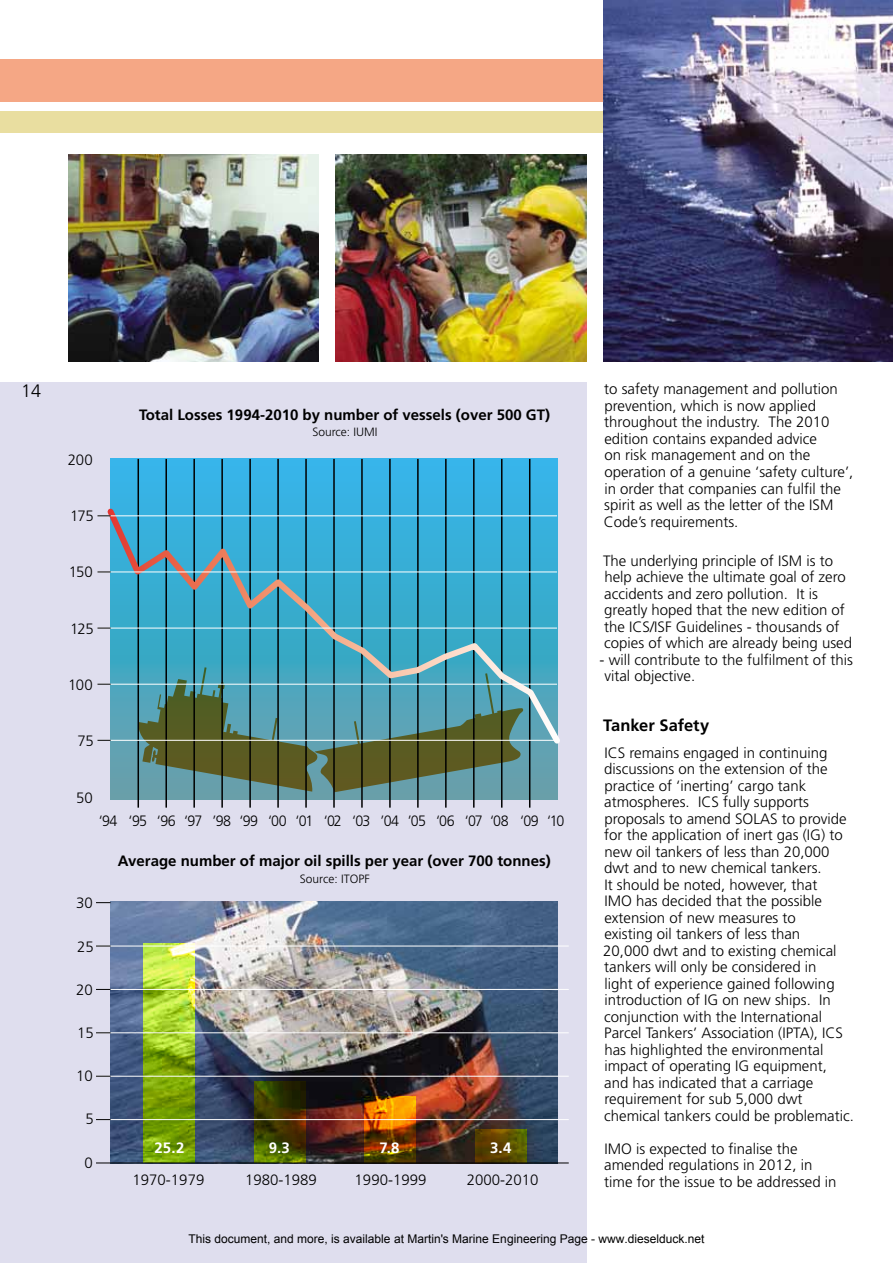
<style>
.page{position:relative;width:893px;height:1263px;background:#fff}
.page>*{position:absolute;margin:0;border:0;box-sizing:border-box;transform-origin:0 0}
.t1{font:300 18px "Frutiger";color:#000}
.t2{font:700 16.5px "Frutiger";color:#000}
.t3{font:300 15px/16.5px "Frutiger";color:#000}
.t4{font:700 15px "Frutiger";color:#000}
.t5{font:300 15px "Frutiger";letter-spacing:-.04em;color:#000;scale:.95 1}
.t6{font:700 15px "Frutiger";color:#fff}
.t7{font:12px "Arial";color:#000}
.t8{font:300 12px "Frutiger";color:#000}
</style>
<div class="page">
<img style="left:336px;top:154px;width:251px;height:207px">
<img style="left:68px;top:154px;width:251px;height:207px">
<div style="left:0;top:383px;width:587px;height:880px;background:#dfdeee"></div>
<svg style="left:111px;top:459px;width:446px;height:340px;background:#41add8"></svg>
<hr style="left:138px;top:460px;width:1px;height:347px;background:#000">
<hr style="left:165px;top:460px;width:2px;height:347px;background:#000">
<hr style="left:193px;top:460px;width:2px;height:347px;background:#000">
<hr style="left:221px;top:460px;width:2px;height:347px;background:#000">
<hr style="left:249px;top:460px;width:2px;height:347px;background:#000">
<hr style="left:277px;top:460px;width:2px;height:347px;background:#000">
<hr style="left:305px;top:460px;width:2px;height:347px;background:#000">
<hr style="left:333px;top:460px;width:2px;height:347px;background:#000">
<hr style="left:361px;top:460px;width:2px;height:347px;background:#000">
<hr style="left:389px;top:460px;width:2px;height:347px;background:#000">
<hr style="left:417px;top:460px;width:2px;height:347px;background:#000">
<hr style="left:445px;top:460px;width:2px;height:347px;background:#000">
<hr style="left:473px;top:460px;width:2px;height:347px;background:#000">
<hr style="left:501px;top:460px;width:1px;height:347px;background:#000">
<hr style="left:529px;top:460px;width:1px;height:347px;background:#000">
<svg style="left:137px;top:749px;width:388px;height:43px;background:#566950"></svg>
<svg style="left:103px;top:504px;width:457px;height:245px;background:#479eb4"></svg>
<img style="left:111px;top:902px;width:446px;height:260px">
<svg style="left:144px;top:944px;width:51px;height:218px;background:#99bf24"></svg>
<svg style="left:475px;top:1129px;width:51px;height:33px;background:#5d4a00"></svg>
<svg style="left:254px;top:1082px;width:51px;height:80px;background:#3f4100"></svg>
<svg style="left:365px;top:1096px;width:51px;height:66px;background:#a65d00"></svg>
<svg style="left:96px;top:902px;width:15px;height:1px"></svg>
<hr style="left:96px;top:946px;width:473px;height:1px;background:#fff">
<hr style="left:96px;top:989px;width:473px;height:1px;background:#fff">
<hr style="left:96px;top:1032px;width:473px;height:1px;background:#fff">
<hr style="left:96px;top:1076px;width:473px;height:1px;background:#fff">
<hr style="left:96px;top:1119px;width:473px;height:1px;background:#fff">
<hr style="left:96px;top:1162px;width:473px;height:1px;background:#000">
<svg style="left:96px;top:946px;width:15px;height:1px"></svg>
<svg style="left:96px;top:989px;width:15px;height:1px"></svg>
<svg style="left:96px;top:1032px;width:15px;height:1px"></svg>
<svg style="left:96px;top:1076px;width:15px;height:1px"></svg>
<svg style="left:96px;top:1119px;width:15px;height:1px"></svg>
<hr style="left:97px;top:515px;width:460px;height:1px;background:#fff">
<svg style="left:97px;top:515px;width:14px;height:1px"></svg>
<hr style="left:97px;top:572px;width:460px;height:1px;background:#fff">
<svg style="left:97px;top:572px;width:14px;height:1px"></svg>
<hr style="left:97px;top:684px;width:460px;height:1px;background:#fff">
<svg style="left:97px;top:684px;width:14px;height:1px"></svg>
<hr style="left:97px;top:740px;width:460px;height:1px;background:#fff">
<svg style="left:97px;top:740px;width:14px;height:1px"></svg>
<hr style="left:97px;top:628px;width:460px;height:1px;background:#fff">
<svg style="left:97px;top:628px;width:14px;height:1px"></svg>
<div style="left:0;top:60px;width:893px;height:42px;background:#f5a785"></div>
<div style="left:0;top:112px;width:893px;height:21px;background:#e9dea0"></div>
<img style="left:604px;top:0;width:289px;height:361px">
<p class="t1" style="left:21px;top:380px;width:22px">14</p>
<p class="t3" style="left:68px;top:451px;width:27px">200</p>
<p class="t3" style="left:70px;top:507px;width:25px">175</p>
<p class="t3" style="left:69px;top:564px;width:26px">150</p>
<p class="t3" style="left:70px;top:620px;width:25px">125</p>
<p class="t3" style="left:68px;top:676px;width:26px">100</p>
<p class="t3" style="left:77px;top:733px;width:18px">75</p>
<p class="t3" style="left:76px;top:789px;width:18px">50</p>
<p class="t4" style="left:139px;top:406px;width:412px">Total Losses 1994-2010 by number of vessels (over 500 GT)</p>
<p class="t8" style="left:312px;top:425px;width:67px">Source: IUMI</p>
<p class="t5" style="left:99px;top:812px;width:492px">‘94 ‘95 ‘96 ‘97 ’98 ‘99 ‘00 ‘01 ‘02 ‘03 ’04 ’05 ‘06 ‘07 ‘08 ‘09 ‘10</p>
<p class="t3" style="left:76px;top:895px;width:18px">30</p>
<p class="t3" style="left:77px;top:938px;width:18px">25</p>
<p class="t3" style="left:76px;top:981px;width:18px">20</p>
<p class="t3" style="left:77px;top:1024px;width:18px">15</p>
<p class="t3" style="left:76px;top:1068px;width:18px">10</p>
<p class="t3" style="left:85px;top:1111px;width:10px">5</p>
<p class="t3" style="left:85px;top:1154px;width:10px">0</p>
<p class="t4" style="left:118px;top:852px;width:435px">Average number of major oil spills per year (over 700 tonnes)</p>
<p class="t8" style="left:300px;top:872px;width:71px">Source: ITOPF</p>
<p class="t6" style="left:155px;top:1139px;width:31px">25.2</p>
<p class="t6" style="left:269px;top:1139px;width:23px">9.3</p>
<p class="t6" style="left:379px;top:1139px;width:22px">7.8</p>
<p class="t6" style="left:490px;top:1139px;width:23px">3.4</p>
<p class="t3" style="left:133px;top:1171px;width:73px">1970-1979</p>
<p class="t3" style="left:245px;top:1171px;width:73px">1980-1989</p>
<p class="t3" style="left:355px;top:1171px;width:73px">1990-1999</p>
<p class="t3" style="left:467px;top:1171px;width:73px">2000-2010</p>
<p class="t3" style="left:604px;top:381px;width:251px">to safety management and pollution prevention, which is now applied throughout the industry. The 2010 edition contains expanded advice<br>on risk management and on the operation of a genuine ‘safety culture’, in order that companies can fulfil the spirit as well as the letter of the ISM Code’s requirements.</p>
<p class="t3" style="left:603px;top:552px;width:250px">The underlying principle of ISM is to help achieve the ultimate goal of zero accidents and zero pollution. It is greatly hoped that the new edition of the ICS/ISF Guidelines - thousands of copies of which are already being used</p>
<p class="t3" style="left:604px;top:651px;width:250px;text-indent:-5px">- will contribute to the fulfilment of this vital objective.</p>
<p class="t2" style="left:603px;top:715px;width:108px">Tanker Safety</p>
<p class="t3" style="left:603px;top:744px;width:252px">ICS remains engaged in continuing discussions on the extension of the practice of ‘inerting’ cargo tank atmospheres. ICS fully supports proposals to amend SOLAS to provide for the application of inert gas (IG) to new oil tankers of less than 20,000 dwt and to new chemical tankers.<br>It should be noted, however, that<br>IMO has decided that the possible extension of new measures to<br>existing oil tankers of less than<br>20,000 dwt and to existing chemical tankers will only be considered in<br>light of experience gained following introduction of IG on new ships. In conjunction with the International Parcel Tankers’ Association (IPTA), ICS has highlighted the environmental impact of operating IG equipment,<br>and has indicated that a carriage requirement for sub 5,000 dwt chemical tankers could be problematic.</p>
<p class="t3" style="left:604px;top:1140px;width:234px">IMO is expected to finalise the amended regulations in 2012, in time for the issue to be addressed in</p>
<p class="t7" style="left:189px;top:1231px;width:517px">This document, and more, is available at Martin's Marine Engineering Page - www.dieselduck.net</p>
</div>
